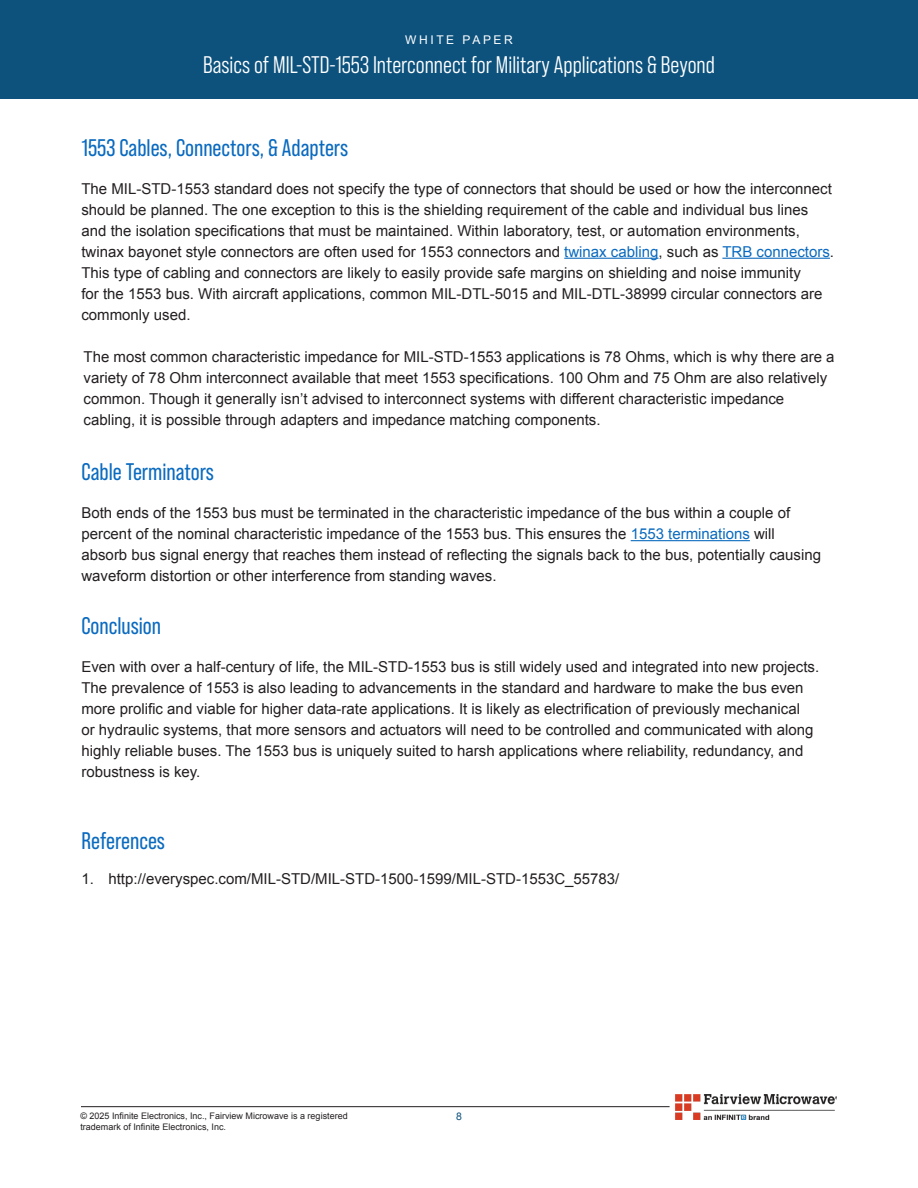
<style>
.page{position:relative;width:918px;height:1188px;background:#fff}
.page>*{position:absolute;margin:0;border:0;box-sizing:border-box;transform-origin:0 0}
.t1{font:24px "Bebas Neue Pro";color:#0a6abf}
.t2{font:24px "Bebas Neue Pro Middle";color:#fff}
.Paragraph_Style_3{font:15px/21px "Arial";color:#231f20}
.t3{font:12px "Arial";letter-spacing:.21em;color:#fff}
.t4{font:10.5px "Arial";color:#0d527d}
.t5{font:9px "Arial";color:#231f20}
.s1{color:#0a6abf}
</style>
<div class="page">
<div style="left:0;top:0;width:918px;height:99px;background:#0d527d"></div>
<hr style="left:81px;top:1106px;width:589px;height:1px;background:#231f20">
<img style="left:675px;top:1095px;width:162px;height:24px">
<hr style="left:564px;top:258px;width:94px;height:1px;background:#0a6abf">
<hr style="left:722px;top:258px;width:108px;height:1px;background:#0a6abf">
<hr style="left:631px;top:540px;width:119px;height:1px;background:#0a6abf">
<p class="t3" style="left:405px;top:32px;width:109px">WHITE PAPER</p>
<h1 class="t2" style="left:203px;top:51px;width:513px">Basics of MIL-STD-1553 Interconnect for Military Applications &amp; Beyond</h1>
<p class="t1" style="left:81px;top:134px;width:268px">1553 Cables, Connectors, &amp; Adapters</p>
<p class="Paragraph_Style_3" style="left:81px;top:178px;width:754px">The MIL-STD-1553 standard does not specify the type of connectors that should be used or how the interconnect should be planned. The one exception to this is the shielding requirement of the cable and individual bus lines and the isolation specifications that must be maintained. Within laboratory, test, or automation environments, twinax bayonet style connectors are often used for 1553 connectors and <span class="s1">twinax cabling</span>, such as <span class="s1">TRB connectors</span>.<br>This type of cabling and connectors are likely to easily provide safe margins on shielding and noise immunity<br>for the 1553 bus. With aircraft applications, common MIL-DTL-5015 and MIL-DTL-38999 circular connectors are commonly used.</p>
<p class="Paragraph_Style_3" style="left:84px;top:346px;width:752px">The most common characteristic impedance for MIL-STD-1553 applications is 78 Ohms, which is why there are a variety of 78 Ohm interconnect available that meet 1553 specifications. 100 Ohm and 75 Ohm are also relatively common. Though it generally isn’t advised to interconnect systems with different characteristic impedance cabling, it is possible through adapters and impedance matching components.</p>
<p class="t1" style="left:81px;top:458px;width:134px">Cable Terminators</p>
<p class="Paragraph_Style_3" style="left:81px;top:502px;width:741px">Both ends of the 1553 bus must be terminated in the characteristic impedance of the bus within a couple of percent of the nominal characteristic impedance of the 1553 bus. This ensures the <span class="s1">1553 terminations</span> will absorb bus signal energy that reaches them instead of reflecting the signals back to the bus, potentially causing waveform distortion or other interference from standing waves.</p>
<p class="t1" style="left:81px;top:612px;width:81px">Conclusion</p>
<p class="Paragraph_Style_3" style="left:81px;top:656px;width:739px">Even with over a half-century of life, the MIL-STD-1553 bus is still widely used and integrated into new projects.<br>The prevalence of 1553 is also leading to advancements in the standard and hardware to make the bus even more prolific and viable for higher data-rate applications. It is likely as electrification of previously mechanical<br>or hydraulic systems, that more sensors and actuators will need to be controlled and communicated with along highly reliable buses. The 1553 bus is uniquely suited to harsh applications where reliability, redundancy, and robustness is key.</p>
<p class="t1" style="left:81px;top:827px;width:85px">References</p>
<p class="Paragraph_Style_3" style="left:81px;top:868px;width:540px">1. http://everyspec.com/MIL-STD/MIL-STD-1500-1599/MIL-STD-1553C_55783/</p>
<p class="t5" style="left:80px;top:1110px;width:269px">© 2025 Infinite Electronics, Inc., Fairview Microwave is a registered</p>
<p class="t4" style="left:456px;top:1110px;width:7px">8</p>
<p class="t5" style="left:80px;top:1121px;width:147px">trademark of Infinite Electronics, Inc.</p>
</div>
